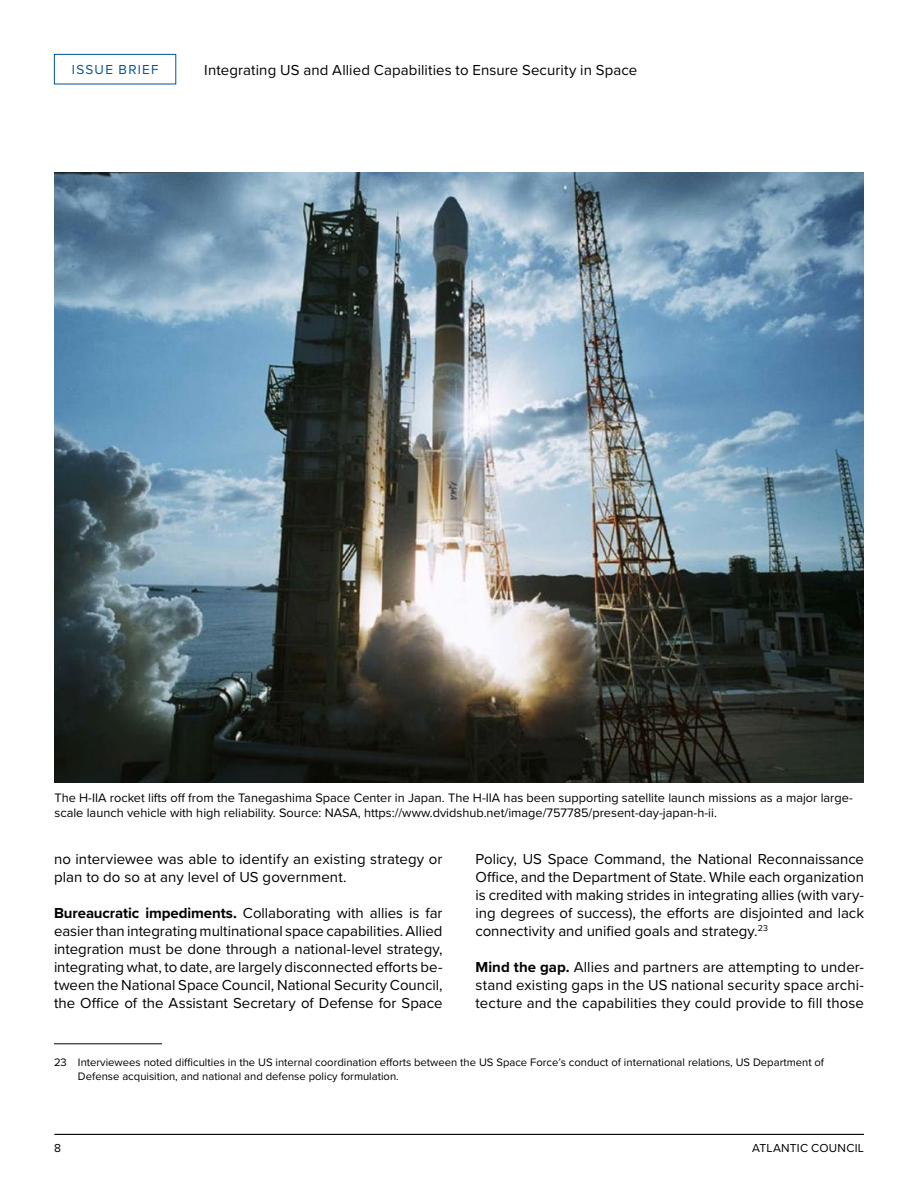
<style>
.page{position:relative;width:918px;height:1188px;background:#fff}
.page>*{position:absolute;margin:0;border:0;box-sizing:border-box;transform-origin:0 0}
.t1{font:15px/18px "Proxima Nova";letter-spacing:.005em;color:#000;text-align:justify}
.t2{font:13.5px "Proxima Nova";letter-spacing:.09em;color:#005596}
.t3{font:12.75px/15px "Proxima Nova";color:#000}
.t4{font:12px "Proxima Nova";letter-spacing:.02em;color:#000}
.t5{font:11.25px/13.5px "Proxima Nova";color:#000}
.s1{font-weight:700}
</style>
<div class="page">
<hr style="left:54px;top:1134px;width:810px;height:1px;background:#000">
<div style="left:54px;top:54px;width:122px;height:30px;border:1px solid #005596"></div>
<hr style="left:54px;top:1044px;width:108px;height:1px;background:#000">
<img style="left:54px;top:172px;width:810px;height:611px">
<p class="t2" style="left:72px;top:60px;width:88px">ISSUE BRIEF</p>
<p class="t1" style="left:204px;top:60px;width:435px">Integrating US and Allied Capabilities to Ensure Security in Space</p>
<p class="t3" style="left:54px;top:790px;width:800px">The H-IIA rocket lifts off from the Tanegashima Space Center in Japan. The H-IIA has been supporting satellite launch missions as a major large&shy;scale launch vehicle with high reliability. Source: NASA, https://www.dvidshub.net/image/757785/present-day-japan-h-ii.</p>
<p class="t1" style="left:54px;top:849px;width:390px">no interviewee was able to identify an existing strategy or plan to do so at any level of US government.</p>
<p class="t1" style="left:54px;top:903px;width:390px"><span class="s1">Bureaucratic impediments.</span> Collaborating with allies is far easier than integrating multinational space capabilities. Allied integration must be done through a national-level strategy, integrating what, to date, are largely disconnected efforts be&shy;tween the National Space Council, National Security Council, the Office of the Assistant Secretary of Defense for Space</p>
<p class="t1" style="left:476px;top:849px;width:390px">Policy, US Space Command, the National Reconnaissance Office, and the Department of State. While each organization is credited with making strides in integrating allies (with vary&shy;ing degrees of success), the efforts are disjointed and lack connectivity and unified goals and strategy.<sup>23</sup></p>
<p class="t1" style="left:476px;top:957px;width:390px"><span class="s1">Mind the gap.</span> Allies and partners are attempting to under&shy;stand existing gaps in the US national security space archi&shy;tecture and the capabilities they could provide to fill those</p>
<p class="t5" style="left:78px;top:1056px;width:748px;text-indent:-24px">23 Interviewees noted difficulties in the US internal coordination efforts between the US Space Force’s conduct of international relations, US Department of<br>Defense acquisition, and national and defense policy formulation.</p>
<p class="t4" style="left:54px;top:1139px;width:8px">8</p>
<p class="t4" style="left:752px;top:1139px;width:113px">ATLANTIC COUNCIL</p>
</div>
